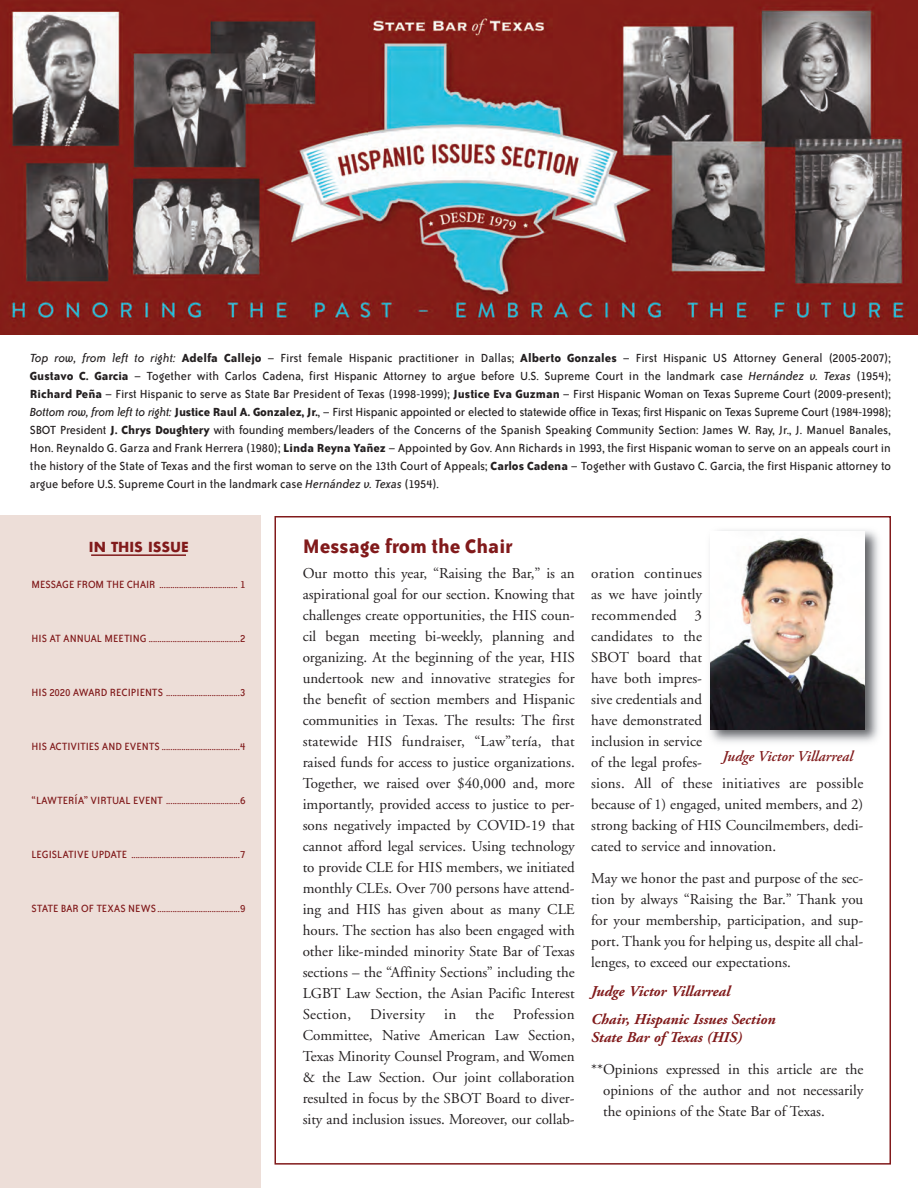
<style>
.page{position:relative;width:918px;height:1188px;background:#fff}
.page>*{position:absolute;margin:0;border:0;box-sizing:border-box;transform-origin:0 0}
.t1{font:700 22.5px "Bailey Sans ITC";color:#811a1b}
.t2{font:15px/21px "Adobe Garamond";color:#231f20;text-align:justify}
.t3{font:italic 700 15px/28.8px "Adobe Garamond";color:#811a1b}
.t4{font:italic 600 15px "Adobe Garamond Pro";color:#811a1b}
.t5{font:15px "Adobe Garamond";letter-spacing:.02em;color:#231f20}
.t6{font:13.5px/18px "Bailey Sans ITC";color:#231f20;text-align:justify}
.t7{font:700 13.5px "Futura";color:#811a1b}
.t8{font:12px "Bailey Sans ITC";color:#811a1b}
.s1{font-style:italic}
.s2{font-weight:700}
</style>
<div class="page">
<div style="left:0;top:516px;width:261px;height:672px;background:#edded8"></div>
<img style="left:1px;top:0;width:916px;height:334px">
<hr style="left:91px;top:554px;width:95px;height:2px;background:#811a1b">
<img style="left:710px;top:530px;width:169px;height:213px">
<img style="left:711px;top:532px;width:154px;height:198px">
<p class="t6" style="left:30px;top:350px;width:863px"><span class="s1">Top row, from left to right:</span> <span class="s2">Adelfa Callejo</span> – First female Hispanic practitioner in Dallas; <span class="s2">Alberto Gonzales</span> – First Hispanic US Attorney General (2005-2007); <span class="s2">Gustavo C. Garcia</span> – Together with Carlos Cadena, first Hispanic Attorney to argue before U.S. Supreme Court in the landmark case <span class="s1">Hernández v. Texas</span> (1954); <span class="s2">Richard Peña</span> – First Hispanic to serve as State Bar President of Texas (1998-1999); <span class="s2">Justice Eva Guzman</span> – First Hispanic Woman on Texas Supreme Court (2009-present); <span class="s1">Bottom row, from left to right:</span> <span class="s2">Justice Raul A. Gonzalez, Jr.</span>, – First Hispanic appointed or elected to statewide office in Texas; first Hispanic on Texas Supreme Court (1984-1998); SBOT President <span class="s2">J. Chrys Doughtery</span> with founding members/leaders of the Concerns of the Spanish Speaking Community Section: James W. Ray, Jr., J. Manuel Banales, Hon. Reynaldo G. Garza and Frank Herrera (1980); <span class="s2">Linda Reyna Yañez</span> – Appointed by Gov. Ann Richards in 1993, the first Hispanic woman to serve on an appeals court in the history of the State of Texas and the first woman to serve on the 13th Court of Appeals; <span class="s2">Carlos Cadena</span> – Together with Gustavo C. Garcia, the first Hispanic attorney to argue before U.S. Supreme Court in the landmark case <span class="s1">Hernández v. Texas</span> (1954).</p>
<p class="t7" style="left:89px;top:537px;width:102px">IN THIS ISSUE</p>
<h1 class="t1" style="left:303px;top:538px;width:211px">Message from the Chair</h1>
<p class="t8" style="left:32px;top:580px;width:216px">MESSAGE FROM THE CHAIR .................................... 1</p>
<p class="t2" style="left:303px;top:564px;width:274px">Our motto this year, “Raising the Bar,” is an aspirational goal for our section. Knowing that challenges create opportunities, the HIS coun&shy;cil began meeting bi-weekly, planning and organizing. At the beginning of the year, HIS undertook new and innovative strategies for the benefit of section members and Hispanic communities in Texas. The results: The first statewide HIS fundraiser, “Law”tería, that raised funds for access to justice organizations.<br>Together, we raised over $40,000 and, more importantly, provided access to justice to per&shy;sons negatively impacted by COVID-19 that cannot afford legal services. Using technology to provide CLE for HIS members, we initiated monthly CLEs. Over 700 persons have attend&shy;ing and HIS has given about as many CLE hours. The section has also been engaged with other like-minded minority State Bar of Texas sections – the “Affinity Sections” including the LGBT Law Section, the Asian Pacific Interest Section,</p>
<p class="t8" style="left:32px;top:634px;width:216px">HIS AT ANNUAL MEETING ..........................................2</p>
<p class="t8" style="left:32px;top:688px;width:215px">HIS 2020 AWARD RECIPIENTS ..................................3</p>
<p class="t8" style="left:32px;top:742px;width:216px">HIS ACTIVITIES AND EVENTS ....................................4</p>
<p class="t8" style="left:32px;top:796px;width:215px">“LAWTERÍA” VIRTUAL EVENT ..................................6</p>
<p class="t8" style="left:32px;top:850px;width:215px">LEGISLATIVE UPDATE ..................................................7</p>
<p class="t8" style="left:32px;top:904px;width:216px">STATE BAR OF TEXAS NEWS ......................................9</p>
<p class="t2" style="left:303px;top:1005px;width:274px;text-indent:210px">Profession Committee, Native American Law Section, Texas Minority Counsel Program, and Women &amp; the Law Section. Our joint collaboration resulted in focus by the SBOT Board to diver&shy;sity and inclusion issues. Moreover, our collab-</p>
<p class="t5" style="left:370px;top:1008px;width:56px">Diversity</p>
<p class="t2" style="left:444px;top:1005px;width:14px">in</p>
<p class="t2" style="left:475px;top:1005px;width:20px">the</p>
<p class="t2" style="left:591px;top:564px;width:274px;text-align:left">oration continues<br>as we have jointly<br>recommended 3<br>candidates to the<br>SBOT board that<br>have both impres-<br>sive credentials and<br>have demonstrated<br>inclusion in service<br>of the legal profes-<br>sions. All of these initiatives are possible because of 1) engaged, united members, and 2) strong backing of HIS Councilmembers, dedi&shy;cated to service and innovation.</p>
<p class="t2" style="left:591px;top:869px;width:274px">May we honor the past and purpose of the sec&shy;tion by always “Raising the Bar.” Thank you for your membership, participation, and sup&shy;port. Thank you for helping us, despite all chal&shy;lenges, to exceed our expectations.</p>
<p class="t3" style="left:591px;top:978px;width:186px">Judge Victor Villarreal<br>Chair, Hispanic Issues Section</p>
<p class="t3" style="left:591px;top:1025px;width:152px">State Bar of Texas (HIS)</p>
<p class="t2" style="left:603px;top:1060px;width:262px;text-indent:-12px">**Opinions expressed in this article are the opinions of the author and not necessarily the opinions of the State Bar of Texas.</p>
<p class="t4" style="left:722px;top:751px;width:132px">Judge Victor Villarreal</p>
</div>
